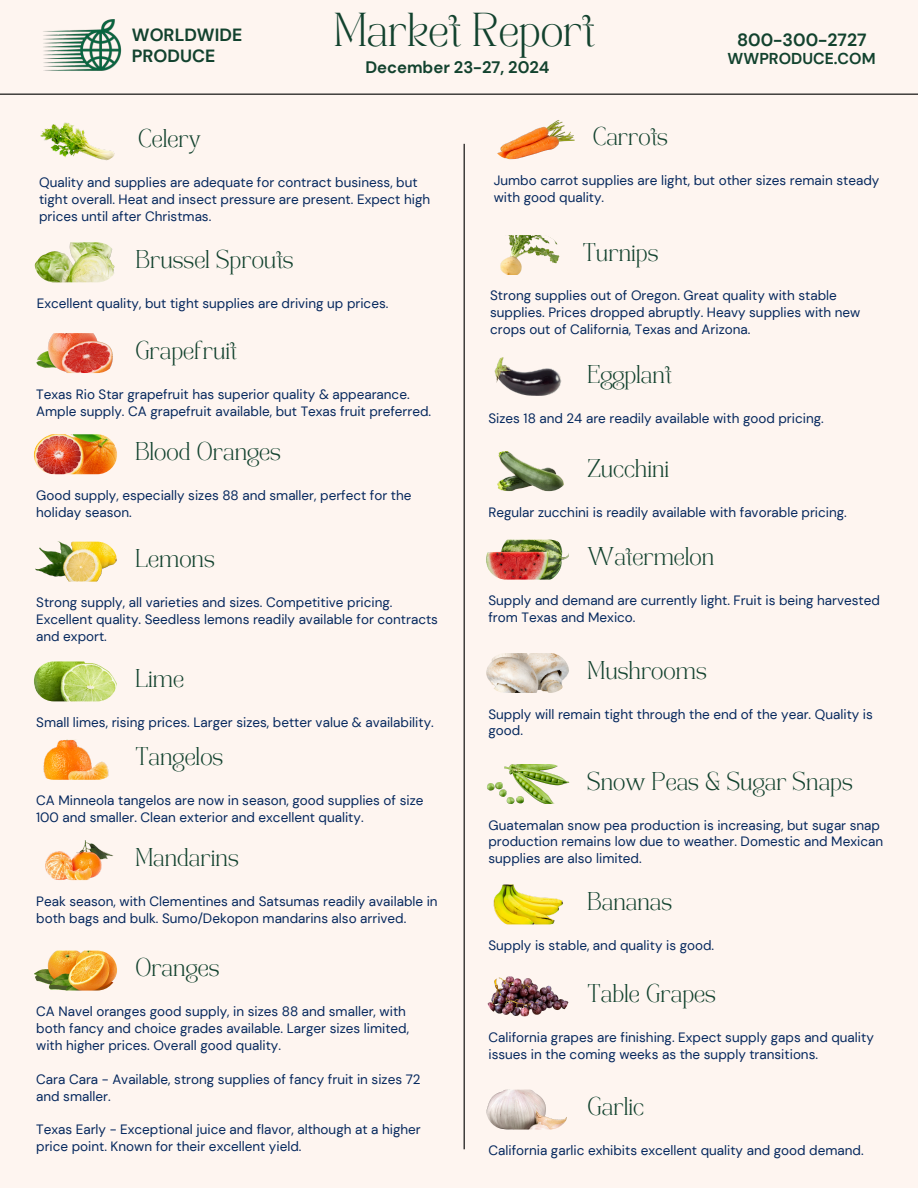
<style>
.page{position:relative;width:918px;height:1188px;background:#fef5f0}
.page>*{position:absolute;margin:0;border:0;box-sizing:border-box;transform-origin:0 0}
.t1{font:33.3px "TANGARLAND";color:#12422e}
.t2{font:18px "TANGARLAND";color:#12422e}
.t3{font:700 17.7px "DM Sans";color:#12422e}
.t4{font:700 16.65px "DM Sans";color:#12422e}
.t5{font:700 15.75px "DM Sans";color:#12422e}
.t6{font:13.5px/16.8px "DM Sans";color:#04275d}
</style>
<div class="page">
<hr style="left:0;top:94px;width:918px;height:1px;background:#000">
<img style="left:43px;top:20px;width:79px;height:51px">
<hr style="left:464px;top:144px;width:1px;height:1005px;background:#000">
<img style="left:37px;top:122px;width:83px;height:40px;border-radius:20px">
<img style="left:486px;top:976px;width:83px;height:40px;border-radius:20px">
<img style="left:486px;top:451px;width:83px;height:40px;border-radius:20px">
<img style="left:486px;top:357px;width:83px;height:40px;border-radius:20px">
<img style="left:34px;top:661px;width:83px;height:40px;border-radius:20px">
<img style="left:34px;top:840px;width:83px;height:40px;border-radius:20px">
<img style="left:491px;top:119px;width:84px;height:40px;border-radius:20px">
<img style="left:34px;top:242px;width:84px;height:40px;border-radius:20px">
<img style="left:486px;top:885px;width:83px;height:39px;border-radius:20px">
<img style="left:34px;top:951px;width:83px;height:40px;border-radius:20px">
<img style="left:34px;top:542px;width:83px;height:40px;border-radius:20px">
<img style="left:486px;top:1090px;width:83px;height:40px;border-radius:20px">
<img style="left:481px;top:235px;width:80px;height:40px;border-radius:20px">
<img style="left:486px;top:540px;width:83px;height:40px;border-radius:20px">
<img style="left:486px;top:653px;width:83px;height:40px;border-radius:20px">
<img style="left:486px;top:764px;width:83px;height:40px;border-radius:20px">
<img style="left:34px;top:434px;width:83px;height:40px;border-radius:20px">
<img style="left:34px;top:740px;width:83px;height:40px;border-radius:20px">
<img style="left:34px;top:333px;width:83px;height:40px;border-radius:20px">
<h1 class="t3" style="left:132px;top:24px;width:112px">WORLDWIDE</h1>
<h1 class="t3" style="left:132px;top:44px;width:85px">PRODUCE</h1>
<p class="t1" style="left:334px;top:12px;width:262px">Market Report</p>
<h2 class="t4" style="left:365px;top:57px;width:186px">December 23-27, 2024</h2>
<h3 class="t3" style="left:737px;top:29px;width:131px">800-300-2727</h3>
<h2 class="t5" style="left:728px;top:49px;width:150px">WWPRODUCE.COM</h2>
<p class="t2" style="left:138px;top:129px;width:64px">Celery</p>
<p class="t6" style="left:39px;top:174px;width:393px">Quality and supplies are adequate for contract business, but tight overall. Heat and insect pressure are present. Expect high prices until after Christmas.</p>
<p class="t2" style="left:136px;top:250px;width:159px">Brussel Sprouts</p>
<p class="t6" style="left:37px;top:295px;width:353px">Excellent quality, but tight supplies are driving up prices.</p>
<h4 class="t2" style="left:135px;top:340px;width:103px">Grapefruit</h4>
<p class="t6" style="left:36px;top:386px;width:397px">Texas Rio Star grapefruit has superior quality &amp; appearance.<br>Ample supply. CA grapefruit available, but Texas fruit preferred.</p>
<h4 class="t2" style="left:135px;top:442px;width:147px">Blood Oranges</h4>
<p class="t6" style="left:36px;top:487px;width:377px">Good supply, especially sizes 88 and smaller, perfect for the holiday season.</p>
<h4 class="t2" style="left:135px;top:549px;width:81px">Lemons</h4>
<p class="t6" style="left:36px;top:594px;width:403px">Strong supply, all varieties and sizes. Competitive pricing.<br>Excellent quality. Seedless lemons readily available for contracts and export.</p>
<p class="t2" style="left:135px;top:669px;width:50px">Lime</p>
<p class="t6" style="left:36px;top:714px;width:399px">Small limes, rising prices. Larger sizes, better value &amp; availability.</p>
<h4 class="t2" style="left:135px;top:747px;width:90px">Tangelos</h4>
<p class="t6" style="left:36px;top:792px;width:389px">CA Minneola tangelos are now in season, good supplies of size<br>100 and smaller. Clean exterior and excellent quality.</p>
<p class="t2" style="left:135px;top:847px;width:105px">Mandarins</p>
<p class="t6" style="left:36px;top:893px;width:403px">Peak season, with Clementines and Satsumas readily available in both bags and bulk. Sumo/Dekopon mandarins also arrived.</p>
<p class="t2" style="left:135px;top:958px;width:86px">Oranges</p>
<p class="t6" style="left:36px;top:1003px;width:374px">CA Navel oranges good supply, in sizes 88 and smaller, with both fancy and choice grades available. Larger sizes limited, with higher prices. Overall good quality.</p>
<p class="t6" style="left:36px;top:1071px;width:386px">Cara Cara - Available, strong supplies of fancy fruit in sizes 72 and smaller.</p>
<p class="t6" style="left:36px;top:1121px;width:386px">Texas Early - Exceptional juice and flavor, although at a higher price point. Known for their excellent yield.</p>
<p class="t2" style="left:593px;top:127px;width:77px">Carrots</p>
<p class="t6" style="left:494px;top:172px;width:387px">Jumbo carrot supplies are light, but other sizes remain steady with good quality.</p>
<h4 class="t2" style="left:583px;top:242px;width:77px">Turnips</h4>
<p class="t6" style="left:490px;top:287px;width:372px">Strong supplies out of Oregon. Great quality with stable supplies. Prices dropped abruptly. Heavy supplies with new crops out of California, Texas and Arizona.</p>
<p class="t2" style="left:588px;top:364px;width:85px">Eggplant</p>
<p class="t6" style="left:488px;top:410px;width:337px">Sizes 18 and 24 are readily available with good pricing.</p>
<p class="t2" style="left:588px;top:458px;width:83px">Zucchini</p>
<p class="t6" style="left:488px;top:504px;width:360px">Regular zucchini is readily available with favorable pricing.</p>
<h4 class="t2" style="left:588px;top:547px;width:128px">Watermelon</h4>
<p class="t6" style="left:488px;top:592px;width:393px">Supply and demand are currently light. Fruit is being harvested from Texas and Mexico.</p>
<h4 class="t2" style="left:588px;top:660px;width:121px">Mushrooms</h4>
<p class="t6" style="left:488px;top:706px;width:386px">Supply will remain tight through the end of the year. Quality is good.</p>
<h4 class="t2" style="left:588px;top:771px;width:267px">Snow Peas &amp; Sugar Snaps</h4>
<p class="t6" style="left:488px;top:817px;width:396px">Guatemalan snow pea production is increasing, but sugar snap production remains low due to weather. Domestic and Mexican supplies are also limited.</p>
<p class="t2" style="left:588px;top:892px;width:86px">Bananas</p>
<p class="t6" style="left:488px;top:937px;width:227px">Supply is stable, and quality is good.</p>
<p class="t2" style="left:588px;top:984px;width:130px">Table Grapes</p>
<p class="t6" style="left:488px;top:1029px;width:387px">California grapes are finishing. Expect supply gaps and quality issues in the coming weeks as the supply transitions.</p>
<h4 class="t2" style="left:588px;top:1097px;width:58px">Garlic</h4>
<p class="t6" style="left:488px;top:1142px;width:377px">California garlic exhibits excellent quality and good demand.</p>
</div>
